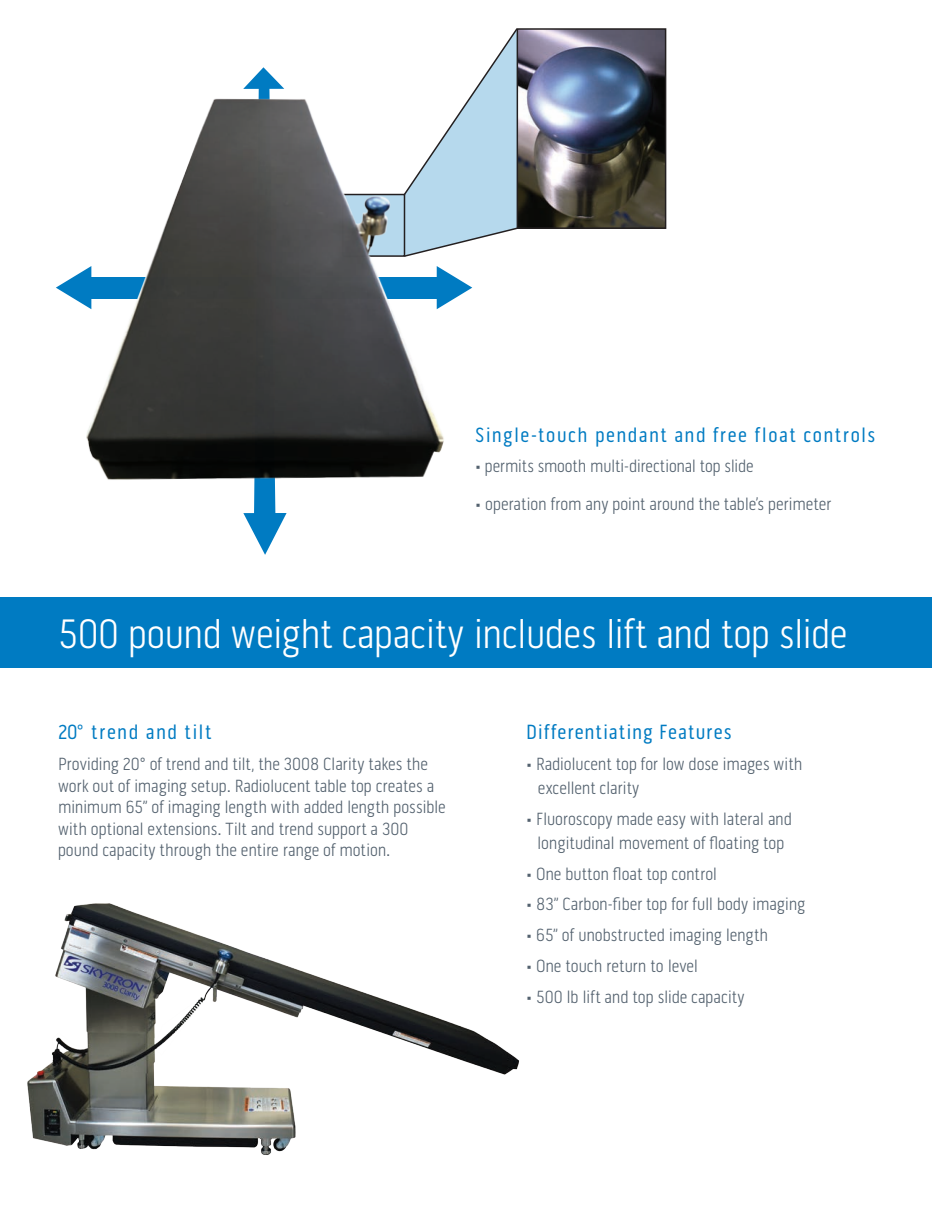
<style>
.page{position:relative;width:932px;height:1215px;background:#fff}
.page>*{position:absolute;margin:0;border:0;box-sizing:border-box;transform-origin:0 0}
.Table_Header{font:300 42px "Pill Gothic 300 mg";letter-spacing:-.015em;color:#fff}
.Subs{font:21px "Pill Gothic 300 mg";letter-spacing:.065em;color:#007bc2}
.garamond_premier_pro{font:21px "Pill Gothic 300 mg";letter-spacing:.045em;color:#007bc2}
.Back_Cover_body{font:300 18px/24px "Pill Gothic 300 mg";letter-spacing:-.005em;color:#53616e}
.Subs-2{font:300 18px/21.6px "Pill Gothic 300 mg";letter-spacing:-.01em;color:#53616e}
.s1{font-weight:300}
</style>
<div class="page">
<div style="left:0;top:597px;width:932px;height:70px;background:#007bc2"></div>
<img style="left:27px;top:903px;width:492px;height:252px">
<svg style="left:56px;top:269px;width:30px;height:37px"></svg>
<svg style="left:449px;top:273px;width:23px;height:29px"></svg>
<svg style="left:243px;top:67px;width:43px;height:488px"></svg>
<img style="left:519px;top:31px;width:144px;height:195px">
<div style="left:516px;top:28px;width:150px;height:201px;border:2px solid #231f20"></div>
<img style="left:86px;top:96px;width:363px;height:390px">
<svg style="left:337px;top:28px;width:182px;height:230px"></svg>
<p class="Subs" style="left:475px;top:423px;width:401px">Single-touch pendant and free float controls</p>
<p class="Subs-2" style="left:475px;top:455px;width:280px">• permits smooth multi-directional top slide</p>
<p class="Back_Cover_body" style="left:475px;top:492px;width:357px">• operation from any point around the table’s perimeter</p>
<p class="Table_Header" style="left:58px;top:609px;width:791px">500 pound weight capacity includes lift and top slide</p>
<p class="Subs" style="left:58px;top:720px;width:155px">20<span class="s1">°</span> trend and tilt</p>
<p class="Subs-2" style="left:58px;top:753px;width:389px">Providing 20° of trend and tilt, the 3008 Clarity takes the work out of imaging setup. Radiolucent table top creates a minimum 65” of imaging length with added length possible with optional extensions. Tilt and trend support a 300 pound capacity through the entire range of motion.</p>
<p class="garamond_premier_pro" style="left:526px;top:720px;width:207px">Differentiating Features</p>
<p class="Back_Cover_body" style="left:538px;top:752px;width:266px;text-indent:-12px">• Radiolucent top for low dose images with excellent clarity</p>
<p class="Back_Cover_body" style="left:526px;top:807px;width:267px;text-align:center">• Fluoroscopy made easy with lateral and longitudinal movement of floating top</p>
<p class="Back_Cover_body" style="left:526px;top:862px;width:192px">• One button float top control</p>
<p class="Back_Cover_body" style="left:526px;top:892px;width:280px">• 83” Carbon-fiber top for full body imaging</p>
<p class="Back_Cover_body" style="left:526px;top:923px;width:243px">• 65” of unobstructed imaging length</p>
<p class="Back_Cover_body" style="left:526px;top:954px;width:173px">• One touch return to level</p>
<p class="Back_Cover_body" style="left:526px;top:985px;width:220px">• 500 lb lift and top slide capacity</p>
</div>
